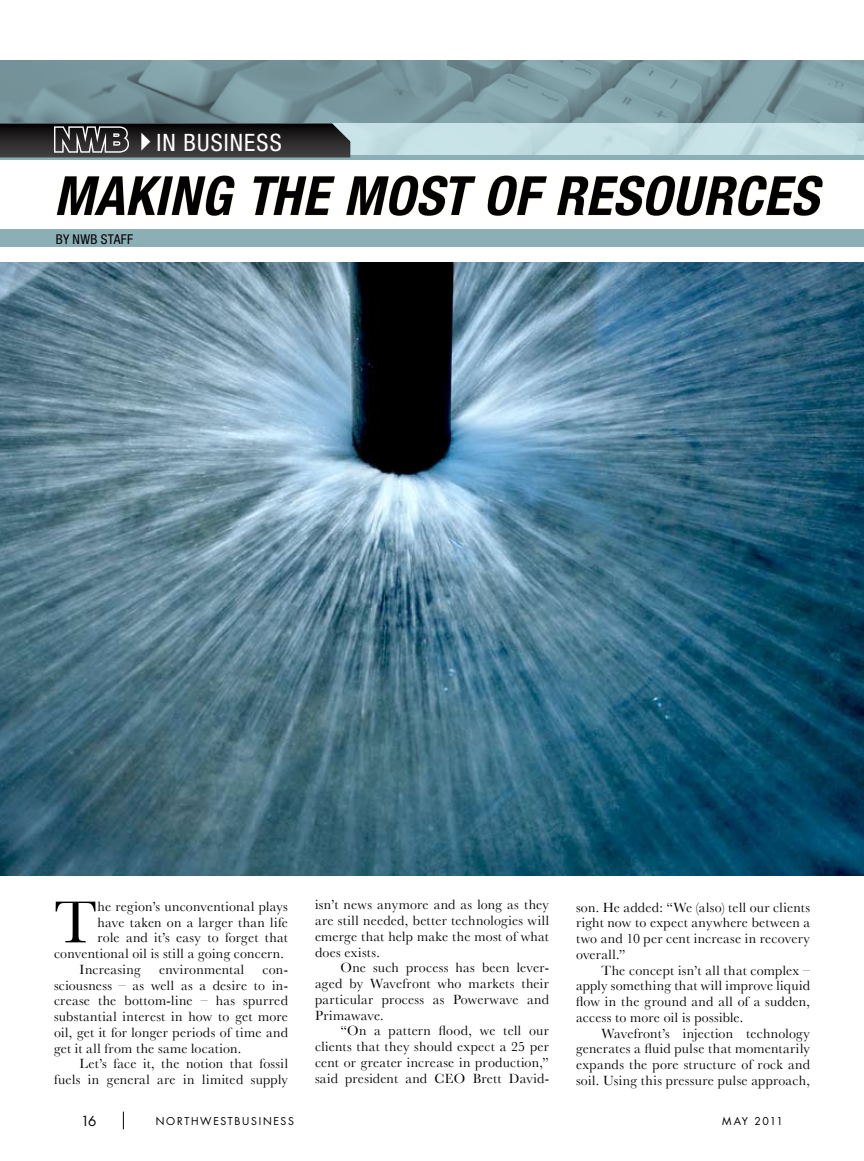
<style>
.page{position:relative;width:864px;height:1161px;background:#fff}
.page>*{position:absolute;margin:0;border:0;box-sizing:border-box;transform-origin:0 0}
.t1{font:61.5px "Baskerville";color:#000}
.t2{font:italic 700 condensed 54px "Helvetica Neue";letter-spacing:.02em;color:#000}
.t3{font:condensed 24px "Helvetica Neue";letter-spacing:.045em;color:#fff}
.t4{font:13.95px/15.8px "Baskerville";letter-spacing:.02em;color:#000;text-align:justify}
.t5{font:condensed 13.5px "Helvetica Neue";letter-spacing:.025em;color:#000}
.t6{font:13.5px "Futura";color:#000}
.t7{font:10.5px "Futura";letter-spacing:.16em;color:#000}
</style>
<div class="page">
<svg style="left:123px;top:1112px;width:1px;height:17px"></svg>
<div style="left:0;top:230px;width:864px;height:18px;background:#8caeb5"></div>
<svg style="left:56px;top:175px;width:179px;height:41px"></svg>
<svg style="left:253px;top:176px;width:83px;height:40px"></svg>
<svg style="left:346px;top:175px;width:130px;height:41px"></svg>
<svg style="left:487px;top:175px;width:61px;height:41px"></svg>
<svg style="left:556px;top:175px;width:267px;height:41px"></svg>
<svg style="left:0;top:60px;width:864px;height:63px;background:#79979e"></svg>
<svg style="left:0;top:123px;width:864px;height:36px;background:#bbd7dc"></svg>
<svg style="left:0;top:123px;width:350px;height:34px;background:#333232"></svg>
<img style="left:0;top:263px;width:864px;height:613px">
<h3 class="t3" style="left:131px;top:129px;width:152px">✔IN BUSINESS</h3>
<h2 class="t2" style="left:54px;top:163px;width:766px">MAKING THE MOST OF RESOURCES</h2>
<p class="t5" style="left:56px;top:231px;width:79px">BY NWB STAFF</p>
<h1 class="t1" style="left:54px;top:886px;width:44px">T</h1>
<p class="t4" style="left:98px;top:898px;width:192px">he region’s unconventional plays</p>
<p class="t4" style="left:98px;top:914px;width:192px">have taken on a larger than life</p>
<p class="t4" style="left:98px;top:930px;width:192px">role and it’s easy to forget that</p>
<p class="t4" style="left:54px;top:946px;width:232px">conventional oil is still a going concern.</p>
<p class="t4" style="left:80px;top:961px;width:63px">Increasing</p>
<p class="t4" style="left:159px;top:961px;width:87px">environmental</p>
<p class="t4" style="left:54px;top:961px;width:236px;text-indent:209px">con&shy;sciousness – as well as a desire to in&shy;crease the bottom-line – has spurred substantial interest in how to get more oil, get it for longer periods of time and get it all from the same location.</p>
<p class="t4" style="left:54px;top:1056px;width:235px;text-align:right">Let’s face it, the notion that fossil fuels in general are in limited supply</p>
<p class="t4" style="left:315px;top:897px;width:236px">isn’t news anymore and as long as they are still needed, better technologies will emerge that help make the most of what does exists.</p>
<p class="t4" style="left:315px;top:960px;width:236px;text-indent:26px">One such process has been lever&shy;aged by Wavefront who markets their particular process as Powerwave and Primawave.</p>
<p class="t4" style="left:315px;top:1023px;width:236px;text-indent:26px">“On a pattern flood, we tell our clients that they should expect a 25 per cent or greater increase in production,” said president and CEO Brett David-</p>
<p class="t4" style="left:576px;top:899px;width:235px">son. He added: “We (also) tell our clients right now to expect anywhere between a two and 10 per cent increase in recovery overall.”</p>
<p class="t4" style="left:576px;top:962px;width:235px;text-indent:26px">The concept isn’t all that complex – apply something that will improve liquid flow in the ground and all of a sudden, access to more oil is possible.</p>
<p class="t4" style="left:576px;top:1025px;width:235px;text-indent:26px">Wavefront’s injection technology generates a fluid pulse that momentarily expands the pore structure of rock and soil. Using this pressure pulse approach,</p>
<p class="t6" style="left:81px;top:1112px;width:17px">16</p>
<p class="t7" style="left:156px;top:1114px;width:140px">NORTHWESTBUSINESS</p>
<p class="t7" style="left:722px;top:1114px;width:62px">MAY 2011</p>
</div>
